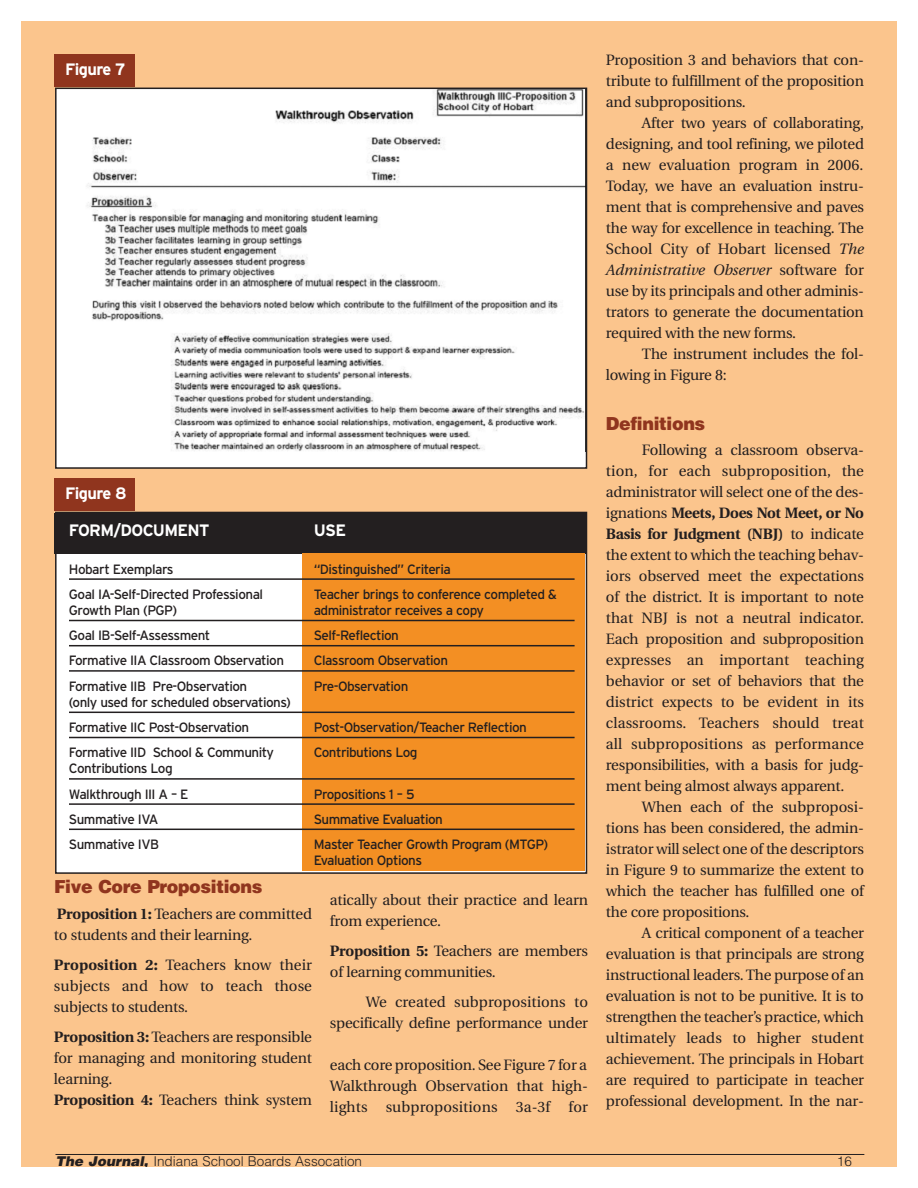
<style>
.page{position:relative;width:918px;height:1188px;background:#fff}
.page>*{position:absolute;margin:0;border:0;box-sizing:border-box;transform-origin:0 0}
.t1{font:900 18px "Helvetica";letter-spacing:-.02em;color:#90351e}
.t2{font:700 16.5px "Interstate";letter-spacing:-.04em;color:#fff}
.t3{font:15px/21px "Utopia";letter-spacing:-.015em;color:#231f20;text-align:justify}
.t4{font:13.5px/25.2px "Interstate";letter-spacing:-.04em;color:#231f20}
.t5{font:300 13.5px "Helvetica";color:#231f20}
.s1{font-weight:700}
.s2{font-style:italic}
.s3{font-weight:900;font-style:italic}
</style>
<div class="page">
<div style="left:21px;top:21px;width:876px;height:1146px;background:#fbc58d"></div>
<hr style="left:56px;top:1154px;width:808px;height:1px;background:#231f20">
<div style="left:56px;top:88px;width:530px;height:380px;background:#fff"></div>
<img style="left:87px;top:91px;width:497px;height:360px">
<div style="left:55px;top:88px;width:532px;height:381px;border:2px solid #231f20"></div>
<div style="left:54px;top:54px;width:81px;height:33px;background:#90351e"></div>
<div style="left:56px;top:512px;width:530px;height:361px;background:#fff"></div>
<div style="left:54px;top:478px;width:81px;height:33px;background:#90351e"></div>
<div style="left:54px;top:513px;width:531px;height:41px;background:#231f20"></div>
<div style="left:303px;top:554px;width:282px;height:317px;background:#f38f23"></div>
<hr style="left:69px;top:578px;width:506px;height:2px;background:#231f20">
<hr style="left:69px;top:620px;width:506px;height:1px;background:#231f20">
<hr style="left:69px;top:645px;width:506px;height:1px;background:#231f20">
<hr style="left:69px;top:670px;width:506px;height:2px;background:#231f20">
<hr style="left:69px;top:712px;width:506px;height:1px;background:#231f20">
<hr style="left:69px;top:737px;width:506px;height:1px;background:#231f20">
<hr style="left:69px;top:778px;width:506px;height:2px;background:#231f20">
<hr style="left:69px;top:803px;width:506px;height:2px;background:#231f20">
<hr style="left:69px;top:829px;width:506px;height:1px;background:#231f20">
<p class="t2" style="left:65px;top:63px;width:62px">Figure 7</p>
<p class="t2" style="left:65px;top:487px;width:63px">Figure 8</p>
<p class="t2" style="left:69px;top:524px;width:142px">FORM/DOCUMENT</p>
<p class="t2" style="left:314px;top:524px;width:34px">USE</p>
<p class="t4" style="left:69px;top:557px;width:106px">Hobart Exemplars</p>
<p class="t4" style="left:314px;top:557px;width:139px">“Distinguished” Criteria</p>
<p class="t4" style="left:69px;top:583px;width:196px">Goal IA-Self-Directed Professional</p>
<p class="t4" style="left:314px;top:583px;width:245px">Teacher brings to conference completed &amp;</p>
<p class="t4" style="left:69px;top:599px;width:110px">Growth Plan (PGP)</p>
<p class="t4" style="left:314px;top:599px;width:172px">administrator receives a copy</p>
<p class="t4" style="left:69px;top:624px;width:143px">Goal IB-Self-Assessment</p>
<p class="t4" style="left:314px;top:624px;width:87px">Self-Reflection</p>
<p class="t4" style="left:69px;top:649px;width:217px">Formative IIA Classroom Observation</p>
<p class="t4" style="left:314px;top:649px;width:136px">Classroom Observation</p>
<p class="t4" style="left:69px;top:674px;width:180px">Formative IIB Pre-Observation</p>
<p class="t4" style="left:314px;top:674px;width:96px">Pre-Observation</p>
<p class="t4" style="left:69px;top:691px;width:223px">(only used for scheduled observations)<br>Formative IIC Post-Observation</p>
<p class="t4" style="left:314px;top:716px;width:215px">Post-Observation/Teacher Reflection</p>
<p class="t4" style="left:69px;top:741px;width:206px">Formative IID School &amp; Community</p>
<p class="t4" style="left:314px;top:741px;width:105px">Contributions Log</p>
<p class="t4" style="left:69px;top:757px;width:121px">Contributions Log<br>Walkthrough III A – E</p>
<p class="t4" style="left:314px;top:782px;width:102px">Propositions 1 – 5</p>
<p class="t4" style="left:69px;top:808px;width:91px">Summative IVA</p>
<p class="t4" style="left:314px;top:808px;width:131px">Summative Evaluation</p>
<p class="t4" style="left:69px;top:833px;width:92px">Summative IVB</p>
<p class="t4" style="left:314px;top:837px;width:236px;line-height:16.2px">Master Teacher Growth Program (MTGP)<br>Evaluation Options</p>
<p class="t1" style="left:54px;top:880px;width:210px">Five Core Propositions</p>
<p class="t3" style="left:54px;top:904px;width:260px"><span class="s1">Proposition 1:</span> Teachers are committed to students and their learning.</p>
<p class="t3" style="left:54px;top:955px;width:260px"><span class="s1">Proposition 2:</span> Teachers know their subjects and how to teach those subjects to students.</p>
<p class="t3" style="left:54px;top:1027px;width:260px;text-align:left"><span class="s1">Proposition 3:</span> Teachers are responsible for managing and monitoring student learning.<br><span class="s1">Proposition 4:</span> Teachers think system</p>
<p class="t3" style="left:330px;top:891px;width:260px">atically about their practice and learn from experience.</p>
<p class="t3" style="left:330px;top:942px;width:259px"><span class="s1">Proposition 5:</span> Teachers are members of learning communities.</p>
<p class="t3" style="left:330px;top:993px;width:260px;text-align:right">We created subpropositions to specifically define performance under</p>
<p class="t3" style="left:330px;top:1056px;width:260px">each core proposition. See Figure 7 for a Walkthrough Observation that high&shy;lights subpropositions 3a-3f for</p>
<p class="t3" style="left:606px;top:51px;width:260px">Proposition 3 and behaviors that con&shy;tribute to fulfillment of the proposition and subpropositions.</p>
<p class="t3" style="left:606px;top:114px;width:260px;text-indent:36px">After two years of collaborating, designing, and tool refining, we piloted a new evaluation program in 2006.<br>Today, we have an evaluation instru&shy;ment that is comprehensive and paves the way for excellence in teaching. The School City of Hobart licensed <span class="s2">The Administrative Observer</span> software for use by its principals and other adminis&shy;trators to generate the documentation required with the new forms.</p>
<p class="t3" style="left:606px;top:345px;width:259px;text-indent:36px">The instrument includes the fol&shy;lowing in Figure 8:</p>
<p class="t1" style="left:606px;top:417px;width:101px">Definitions</p>
<p class="t3" style="left:606px;top:441px;width:260px;text-indent:36px">Following a classroom observa&shy;tion, for each subproposition, the administrator will select one of the des&shy;ignations <span class="s1">Meets, Does Not Meet, or No Basis for Judgment (NBJ)</span> to indicate the extent to which the teaching behav&shy;iors observed meet the expectations of the district. It is important to note that NBJ is not a neutral indicator.<br>Each proposition and subproposition expresses an important teaching behavior or set of behaviors that the district expects to be evident in its classrooms. Teachers should treat all subpropositions as performance responsibilities, with a basis for judg&shy;ment being almost always apparent.</p>
<p class="t3" style="left:606px;top:798px;width:260px;text-indent:36px">When each of the subproposi&shy;tions has been considered, the admin&shy;istrator will select one of the descriptors in Figure 9 to summarize the extent to which the teacher has fulfilled one of the core propositions.</p>
<p class="t3" style="left:606px;top:924px;width:260px;text-indent:36px">A critical component of a teacher evaluation is that principals are strong instructional leaders. The purpose of an evaluation is not to be punitive. It is to strengthen the teacher’s practice, which ultimately leads to higher student achievement. The principals in Hobart are required to participate in teacher professional development. In the nar-</p>
<p class="t5" style="left:55px;top:1156px;width:308px"><span class="s3">The Journal,</span> Indiana School Boards Assocation</p>
<p class="t5" style="left:837px;top:1156px;width:17px">16</p>
</div>
